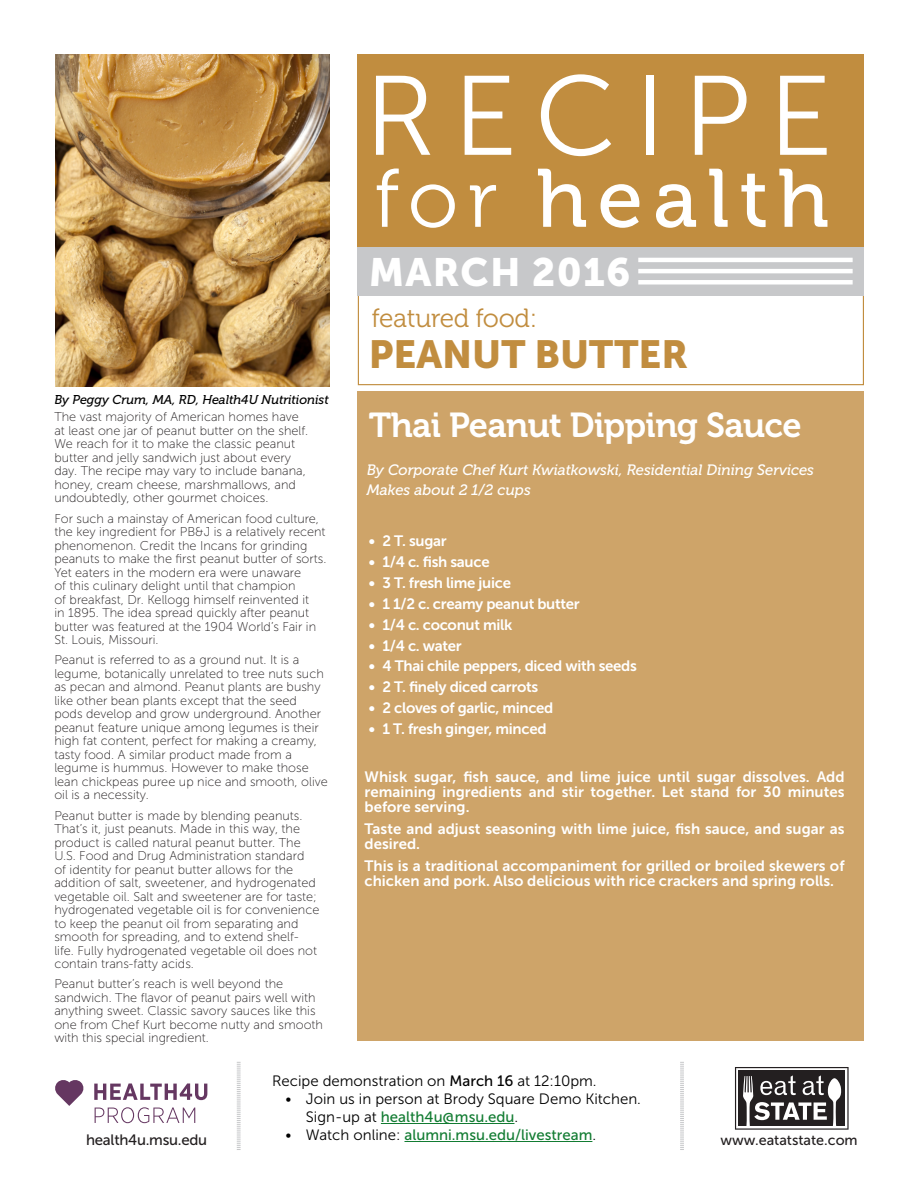
<style>
.page{position:relative;width:918px;height:1188px;background:#fff}
.page>*{position:absolute;margin:0;border:0;box-sizing:border-box;transform-origin:0 0}
.t1{font:112.5px "Museo Sans 300";letter-spacing:.16em;color:#fff}
.t2{font:82.35px "Museo 500";letter-spacing:.12em;color:#fff}
.t3{font:39.3px "Museo Sans 900";letter-spacing:.03em;color:#fff}
.t4{font:39px "Museo Sans 900";color:#c18d3f}
.t5{font:34.5px "Museo 700";letter-spacing:-.015em;color:#fff}
.heading_1{font:26.4px "Museo 300";letter-spacing:-.01em;color:#c18d3f}
.t6{font:15px/15px "Museo Sans 700";color:#fff}
.t7{font:15px "Museo Sans 700";letter-spacing:-.02em;color:#fff}
.t8{font:15px/18px "Museo Sans 300";color:#000}
.t9{font:italic 15px "Museo 500";color:#fff}
.t10{font:15px "Museo Sans 500";color:#127c32}
.t11{font:15px "Museo Sans 500";letter-spacing:-.02em;color:#231f20}
.t12{font:14.4px "Museo Sans 500";color:#231f20}
.t13{font:12.75px/13.5px "Museo Sans 100";color:#231f20}
.t14{font:italic 12.75px "Museo 500";color:#000}
.s1{font-family:"Museo 300"}
.s2{font-family:"Museo Sans 500"}
.s3{font-family:"Museo Sans 500";color:#127c32}
.s4{font-family:"Museo Sans 300";color:#000}
</style>
<div class="page">
<div style="left:358px;top:290px;width:506px;height:95px;background:#fff;border:1px solid #c18d3f"></div>
<div style="left:357px;top:392px;width:507px;height:649px;background:#cea469"></div>
<div style="left:357px;top:247px;width:507px;height:49px;background:#c7c8ca"></div>
<div style="left:357px;top:54px;width:507px;height:192px;background:#c18d3f"></div>
<svg style="left:237px;top:1062px;width:4px;height:88px"></svg>
<svg style="left:735px;top:1067px;width:114px;height:63px"></svg>
<svg style="left:55px;top:1080px;width:29px;height:26px"></svg>
<svg style="left:94px;top:1083px;width:113px;height:17px"></svg>
<svg style="left:95px;top:1107px;width:100px;height:16px"></svg>
<img style="left:55px;top:54px;width:274px;height:333px">
<hr style="left:638px;top:258px;width:215px;height:4px;background:#fff">
<hr style="left:638px;top:269px;width:215px;height:4px;background:#fff">
<div style="left:638px;top:280px;width:215px;height:5px;background:#fff"></div>
<hr style="left:381px;top:1123px;width:133px;height:1px;background:#127c32">
<hr style="left:404px;top:1141px;width:188px;height:1px;background:#127c32">
<svg style="left:680px;top:1062px;width:4px;height:88px"></svg>
<p class="t1" style="left:364px;top:55px;width:470px">RECIPE</p>
<p class="t2" style="left:375px;top:153px;width:456px"><span class="s1">for</span> health</p>
<p class="t3" style="left:369px;top:250px;width:263px">MARCH 2016</p>
<p class="t14" style="left:54px;top:393px;width:276px">By Peggy Crum, MA, RD, Health4U Nutritionist</p>
<p class="t13" style="left:54px;top:410px;width:255px">The vast majority of American homes have at least one jar of peanut butter on the shelf.<br>We reach for it to make the classic peanut butter and jelly sandwich just about every day. The recipe may vary to include banana, honey, cream cheese, marshmallows, and undoubtedly, other gourmet choices.</p>
<p class="t13" style="left:54px;top:512px;width:274px">For such a mainstay of American food culture, the key ingredient for PB&amp;J is a relatively recent phenomenon. Credit the Incans for grinding peanuts to make the first peanut butter of sorts.<br>Yet eaters in the modern era were unaware<br>of this culinary delight until that champion<br>of breakfast, Dr. Kellogg himself reinvented it<br>in 1895. The idea spread quickly after peanut butter was featured at the 1904 World’s Fair in St. Louis, Missouri.</p>
<p class="t13" style="left:54px;top:653px;width:275px">Peanut is referred to as a ground nut. It is a legume, botanically unrelated to tree nuts such as pecan and almond. Peanut plants are bushy like other bean plants except that the seed pods develop and grow underground. Another peanut feature unique among legumes is their high fat content, perfect for making a creamy, tasty food. A similar product made from a legume is hummus. However to make those lean chickpeas puree up nice and smooth, olive oil is a necessity.</p>
<p class="t13" style="left:54px;top:809px;width:267px">Peanut butter is made by blending peanuts.<br>That’s it, just peanuts. Made in this way, the product is called natural peanut butter. The U.S. Food and Drug Administration standard<br>of identity for peanut butter allows for the addition of salt, sweetener, and hydrogenated vegetable oil. Salt and sweetener are for taste; hydrogenated vegetable oil is for convenience to keep the peanut oil from separating and smooth for spreading, and to extend shelf&shy;life. Fully hydrogenated vegetable oil does not contain trans-fatty acids.</p>
<p class="t13" style="left:54px;top:977px;width:270px">Peanut butter’s reach is well beyond the sandwich. The flavor of peanut pairs well with anything sweet. Classic savory sauces like this one from Chef Kurt become nutty and smooth with this special ingredient.</p>
<p class="heading_1" style="left:372px;top:304px;width:167px">featured food:</p>
<p class="t4" style="left:369px;top:332px;width:321px">PEANUT BUTTER</p>
<p class="t5" style="left:369px;top:406px;width:435px">Thai Peanut Dipping Sauce</p>
<p class="t9" style="left:367px;top:461px;width:449px">By Corporate Chef Kurt Kwiatkowski, Residential Dining Services</p>
<p class="t9" style="left:367px;top:481px;width:166px">Makes about 2 1/2 cups</p>
<p class="t6" style="left:369px;top:534px;width:79px">• 2 T. sugar</p>
<p class="t6" style="left:369px;top:555px;width:122px">• 1/4 c. fish sauce</p>
<p class="t7" style="left:369px;top:575px;width:144px">• 3 T. fresh lime juice</p>
<p class="t7" style="left:369px;top:595px;width:212px">• 1 1/2 c. creamy peanut butter</p>
<p class="t7" style="left:369px;top:616px;width:145px">• 1/4 c. coconut milk</p>
<p class="t6" style="left:369px;top:638px;width:94px">• 1/4 c. water</p>
<p class="t7" style="left:369px;top:658px;width:269px">• 4 Thai chile peppers, diced with seeds</p>
<p class="t7" style="left:369px;top:679px;width:171px">• 2 T. finely diced carrots</p>
<p class="t7" style="left:369px;top:700px;width:186px">• 2 cloves of garlic, minced</p>
<p class="t7" style="left:369px;top:720px;width:179px">• 1 T. fresh ginger, minced</p>
<p class="t6" style="left:365px;top:770px;width:482px;text-align:justify">Whisk sugar, fish sauce, and lime juice until sugar dissolves. Add remaining ingredients and stir together. Let stand for 30 minutes before serving.</p>
<p class="t6" style="left:365px;top:821px;width:481px">Taste and adjust seasoning with lime juice, fish sauce, and sugar as desired.</p>
<p class="t6" style="left:365px;top:858px;width:482px">This is a traditional accompaniment for grilled or broiled skewers of chicken and pork. Also delicious with rice crackers and spring rolls.</p>
<p class="t8" style="left:272px;top:1072px;width:326px">Recipe demonstration on <span class="s2">March 16</span> at 12:10pm.</p>
<p class="t8" style="left:306px;top:1090px;width:337px;text-indent:-20px">• Join us in person at Brody Square Demo Kitchen.<br>Sign-up at <span class="s3">health4u@msu.edu</span>.</p>
<p class="t10" style="left:286px;top:1127px;width:312px"><span class="s4">• Watch online:</span> alumni.msu.edu/livestream<span class="s4">.</span></p>
<p class="t11" style="left:86px;top:1132px;width:123px">health4u.msu.edu</p>
<p class="t12" style="left:720px;top:1132px;width:139px">www.eatatstate.com</p>
</div>
